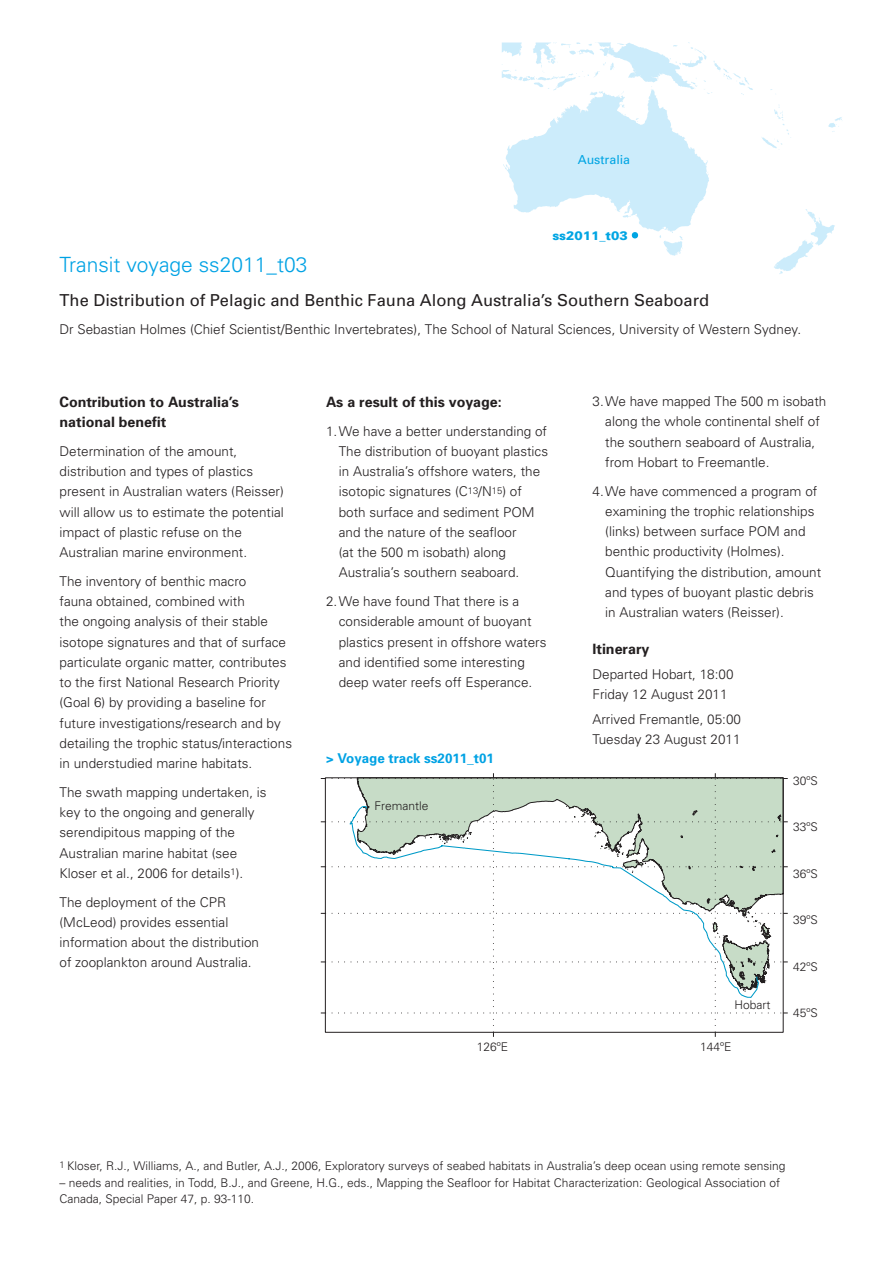
<style>
.page{position:relative;width:893px;height:1263px;background:#fff}
.page>*{position:absolute;margin:0;border:0;box-sizing:border-box;transform-origin:0 0}
.Voyage_number_headin{font:300 21px "Univers";color:#00a2e4}
.t1{font:16.5px "Univers";color:#231f20}
._5_heading_level{font:700 14.25px/20.2px "Univers";color:#231f20}
.Body_Copy{font:300 13.5px/20.2px "Univers";color:#231f20}
.Bullets{font:300 13.5px/20.2px "Univers";color:#231f20}
.t2{font:700 13.5px "Univers";color:#00a2e4}
.t3{font:900 12.45px "Univers";color:#00a5e3}
.t4{font:12.45px "Univers";color:#00a5e3}
.Body_Copy-2{font:300 12px/16.5px "Univers";color:#231f20}
</style>
<div class="page">
<svg style="left:502px;top:42px;width:340px;height:232px"></svg>
<svg style="left:321px;top:773px;width:467px;height:264px"></svg>
<svg style="left:349px;top:806px;width:410px;height:192px"></svg>
<p class="t4" style="left:578px;top:152px;width:54px">Australia</p>
<p class="t3" style="left:552px;top:228px;width:77px">ss2011_t03</p>
<p class="Voyage_number_headin" style="left:60px;top:252px;width:249px">Transit voyage ss2011_t03</p>
<p class="t1" style="left:60px;top:290px;width:651px">The Distribution of Pelagic and Benthic Fauna Along Australia’s Southern Seaboard</p>
<p class="Body_Copy" style="left:60px;top:319px;width:743px">Dr Sebastian Holmes (Chief Scientist/Benthic Invertebrates), The School of Natural Sciences, University of Western Sydney.</p>
<p class="_5_heading_level" style="left:60px;top:392px;width:181px">Contribution to Australia’s national benefit</p>
<p class="Body_Copy" style="left:60px;top:441px;width:226px">Determination of the amount, distribution and types of plastics present in Australian waters (Reisser) will allow us to estimate the potential impact of plastic refuse on the Australian marine environment.</p>
<p class="Body_Copy" style="left:60px;top:571px;width:234px">The inventory of benthic macro<br>fauna obtained, combined with<br>the ongoing analysis of their stable isotope signatures and that of surface particulate organic matter, contributes to the first National Research Priority (Goal 6) by providing a baseline for future investigations/research and by detailing the trophic status/interactions in understudied marine habitats.</p>
<p class="Body_Copy" style="left:60px;top:782px;width:209px">The swath mapping undertaken, is key to the ongoing and generally serendipitous mapping of the<br>Australian marine habitat (see<br>Kloser et al., 2006 for details<sup>1</sup>).</p>
<p class="Body_Copy" style="left:60px;top:892px;width:201px">The deployment of the CPR (McLeod) provides essential information about the distribution of zooplankton around Australia.</p>
<p class="_5_heading_level" style="left:326px;top:392px;width:177px">As a result of this voyage:</p>
<p class="Bullets" style="left:339px;top:421px;width:211px;text-indent:-13px">1.We have a better understanding of<br>The distribution of buoyant plastics in Australia’s offshore waters, the isotopic signatures (C<sup>13</sup>/N<sup>15</sup>) of both surface and sediment POM and the nature of the seafloor<br>(at the 500 m isobath) along<br>Australia’s southern seaboard.</p>
<p class="Bullets" style="left:339px;top:591px;width:209px;text-indent:-13px">2.We have found That there is a considerable amount of buoyant plastics present in offshore waters and identified some interesting deep water reefs off Esperance.</p>
<p class="t2" style="left:326px;top:750px;width:170px">&gt; Voyage track ss2011_t01</p>
<p class="Body_Copy-2" style="left:374px;top:798px;width:56px">Fremantle</p>
<p class="Bullets" style="left:605px;top:391px;width:223px;text-indent:-13px">3.We have mapped The 500 m isobath along the whole continental shelf of the southern seaboard of Australia, from Hobart to Freemantle.</p>
<p class="Bullets" style="left:605px;top:481px;width:218px;text-indent:-13px">4.We have commenced a program of examining the trophic relationships (links) between surface POM and benthic productivity (Holmes).<br>Quantifying the distribution, amount and types of buoyant plastic debris in Australian waters (Reisser).</p>
<p class="_5_heading_level" style="left:592px;top:639px;width:59px">Itinerary</p>
<p class="Body_Copy" style="left:592px;top:664px;width:143px">Departed Hobart, 18:00<br>Friday 12 August 2011</p>
<p class="Body_Copy" style="left:592px;top:709px;width:150px">Arrived Fremantle, 05:00<br>Tuesday 23 August 2011</p>
<p class="Body_Copy-2" style="left:734px;top:997px;width:37px">Hobart</p>
<p class="Body_Copy-2" style="left:793px;top:772px;width:26px">30ºS</p>
<p class="Body_Copy-2" style="left:793px;top:819px;width:26px">33ºS</p>
<p class="Body_Copy-2" style="left:793px;top:865px;width:26px">36ºS</p>
<p class="Body_Copy-2" style="left:793px;top:912px;width:26px">39ºS</p>
<p class="Body_Copy-2" style="left:793px;top:958px;width:26px">42ºS</p>
<p class="Body_Copy-2" style="left:793px;top:1005px;width:26px">45ºS</p>
<p class="Body_Copy-2" style="left:477px;top:1038px;width:33px">126ºE</p>
<p class="Body_Copy-2" style="left:700px;top:1038px;width:33px">144ºE</p>
<p class="Body_Copy-2" style="left:60px;top:1158px;width:727px"><sup>1</sup> Kloser, R.J., Williams, A., and Butler, A.J., 2006, Exploratory surveys of seabed habitats in Australia’s deep ocean using remote sensing</p>
<p class="Body_Copy-2" style="left:60px;top:1174px;width:722px">– needs and realities, in Todd, B.J., and Greene, H.G., eds., Mapping the Seafloor for Habitat Characterization: Geological Association of<br>Canada, Special Paper 47, p. 93-110.</p>
</div>
